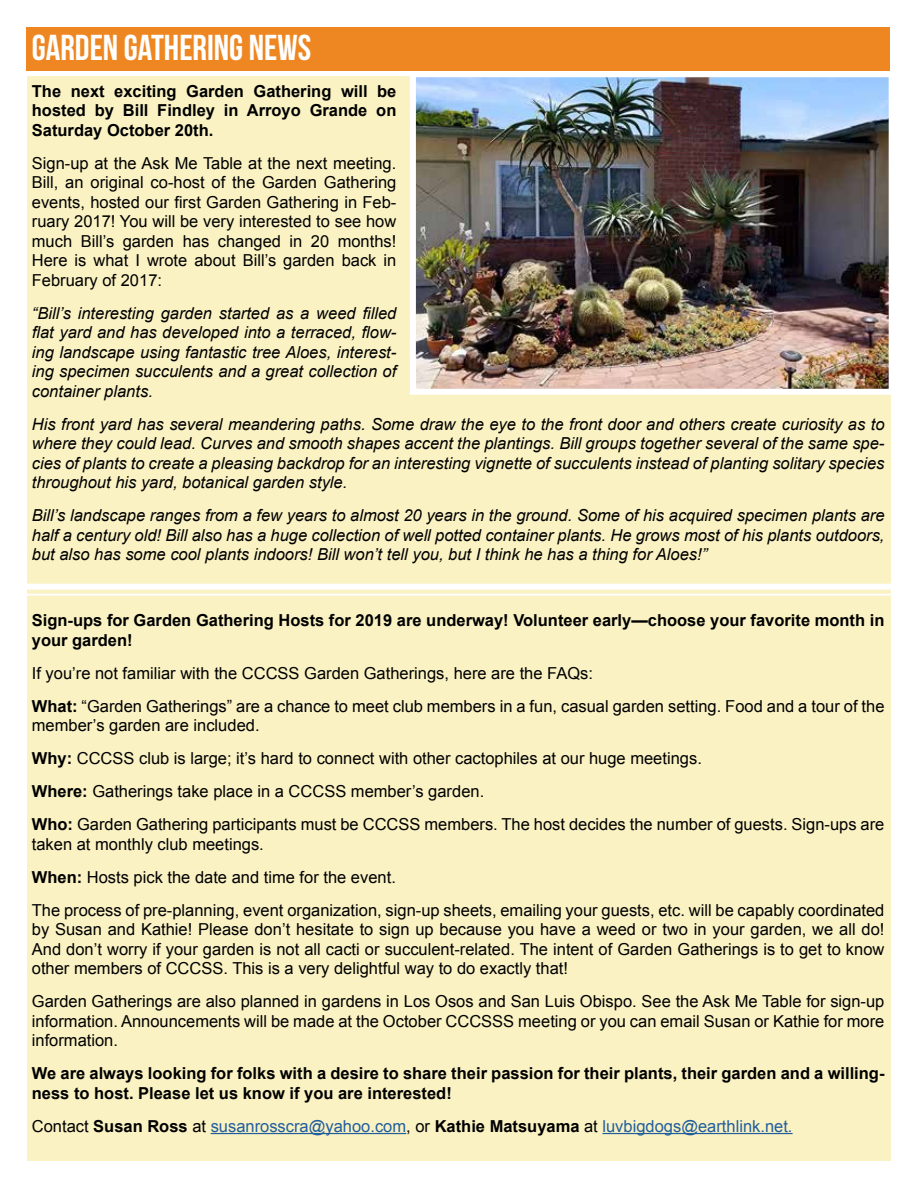
<style>
.page{position:relative;width:918px;height:1188px;background:#fff}
.page>*{position:absolute;margin:0;border:0;box-sizing:border-box;transform-origin:0 0}
.t1{font:36px "Bebas Neue";color:#fff}
.t2{font:16.5px/19.5px "Arial";color:#000;text-align:justify}
.t3{font:italic 16.5px/19.5px "Arial";color:#000;text-align:justify}
.t4{font:700 16.5px/19.5px "Arial";color:#000}
.t5{font:16.5px "Arial";color:#215e9e}
.s1{font-weight:700}
.s2{color:#000}
.s3{font-weight:700;color:#000}
</style>
<div class="page">
<div style="left:26px;top:27px;width:864px;height:43px;background:#ee8722"></div>
<div style="left:27px;top:77px;width:863px;height:1084px;background:#faf2c3"></div>
<img style="left:417px;top:78px;width:471px;height:310px">
<div style="left:410px;top:71px;width:485px;height:324px;border:6px solid #fff"></div>
<div style="left:21px;top:584px;width:878px;height:6px;background:#fff"></div>
<hr style="left:21px;top:594px;width:878px;height:2px;background:#fff">
<hr style="left:211px;top:1133px;width:195px;height:1px;background:#215e9e">
<hr style="left:603px;top:1133px;width:190px;height:1px;background:#215e9e">
<h1 class="t1" style="left:32px;top:28px;width:281px">GARDEN GATHERING NEWS</h1>
<p class="t4" style="left:32px;top:82px;width:366px;text-align:justify">The next exciting Garden Gathering will be hosted by Bill Findley in Arroyo Grande on Saturday October 20th.</p>
<p class="t2" style="left:32px;top:153px;width:366px">Sign-up at the Ask Me Table at the next meeting.<br>Bill, an original co-host of the Garden Gathering events, hosted our first Garden Gathering in Feb&shy;ruary 2017! You will be very interested to see how much Bill’s garden has changed in 20 months!<br>Here is what I wrote about Bill’s garden back in February of 2017:</p>
<p class="t3" style="left:32px;top:304px;width:366px">“Bill’s interesting garden started as a weed filled flat yard and has developed into a terraced, flow&shy;ing landscape using fantastic tree Aloes, interest&shy;ing specimen succulents and a great collection of container plants.</p>
<p class="t3" style="left:32px;top:415px;width:854px">His front yard has several meandering paths. Some draw the eye to the front door and others create curiosity as to where they could lead. Curves and smooth shapes accent the plantings. Bill groups together several of the same spe&shy;cies of plants to create a pleasing backdrop for an interesting vignette of succulents instead of planting solitary species throughout his yard, botanical garden style.</p>
<p class="t3" style="left:32px;top:506px;width:854px">Bill’s landscape ranges from a few years to almost 20 years in the ground. Some of his acquired specimen plants are half a century old! Bill also has a huge collection of well potted container plants. He grows most of his plants outdoors, but also has some cool plants indoors! Bill won’t tell you, but I think he has a thing for Aloes!”</p>
<p class="t4" style="left:32px;top:611px;width:854px">Sign-ups for Garden Gathering Hosts for 2019 are underway! Volunteer early—choose your favorite month in your garden!</p>
<p class="t2" style="left:32px;top:657px;width:854px;line-height:33px">If you’re not familiar with the CCCSS Garden Gatherings, here are the FAQs:<br><span class="s1">What:</span> “Garden Gatherings” are a chance to meet club members in a fun, casual garden setting. Food and a tour of the</p>
<p class="t2" style="left:32px;top:709px;width:854px;line-height:33px;text-align:left">member’s garden are included.<br><span class="s1">Why:</span> CCCSS club is large; it’s hard to connect with other cactophiles at our huge meetings.<br><span class="s1">Where:</span> Gatherings take place in a CCCSS member’s garden.<br><span class="s1">Who:</span> Garden Gathering participants must be CCCSS members. The host decides the number of guests. Sign-ups are</p>
<p class="t2" style="left:32px;top:828px;width:854px;line-height:33px;text-align:left">taken at monthly club meetings.<br><span class="s1">When:</span> Hosts pick the date and time for the event.<br>The process of pre-planning, event organization, sign-up sheets, emailing your guests, etc. will be capably coordinated</p>
<p class="t2" style="left:32px;top:920px;width:854px">by Susan and Kathie! Please don’t hesitate to sign up because you have a weed or two in your garden, we all do!<br>And don’t worry if your garden is not all cacti or succulent-related. The intent of Garden Gatherings is to get to know other members of CCCSS. This is a very delightful way to do exactly that!</p>
<p class="t2" style="left:32px;top:992px;width:854px">Garden Gatherings are also planned in gardens in Los Osos and San Luis Obispo. See the Ask Me Table for sign-up information. Announcements will be made at the October CCCSSS meeting or you can email Susan or Kathie for more information.</p>
<p class="t4" style="left:32px;top:1064px;width:854px">We are always looking for folks with a desire to share their passion for their plants, their garden and a willing&shy;ness to host. Please let us know if you are interested!</p>
<p class="t5" style="left:32px;top:1115px;width:762px"><span class="s2">Contact</span> <span class="s3">Susan Ross</span> <span class="s2">at</span> susanrosscra@yahoo.com<span class="s2">, or</span> <span class="s3">Kathie Matsuyama</span> <span class="s2">at</span> luvbigdogs@earthlink.net.</p>
</div>
